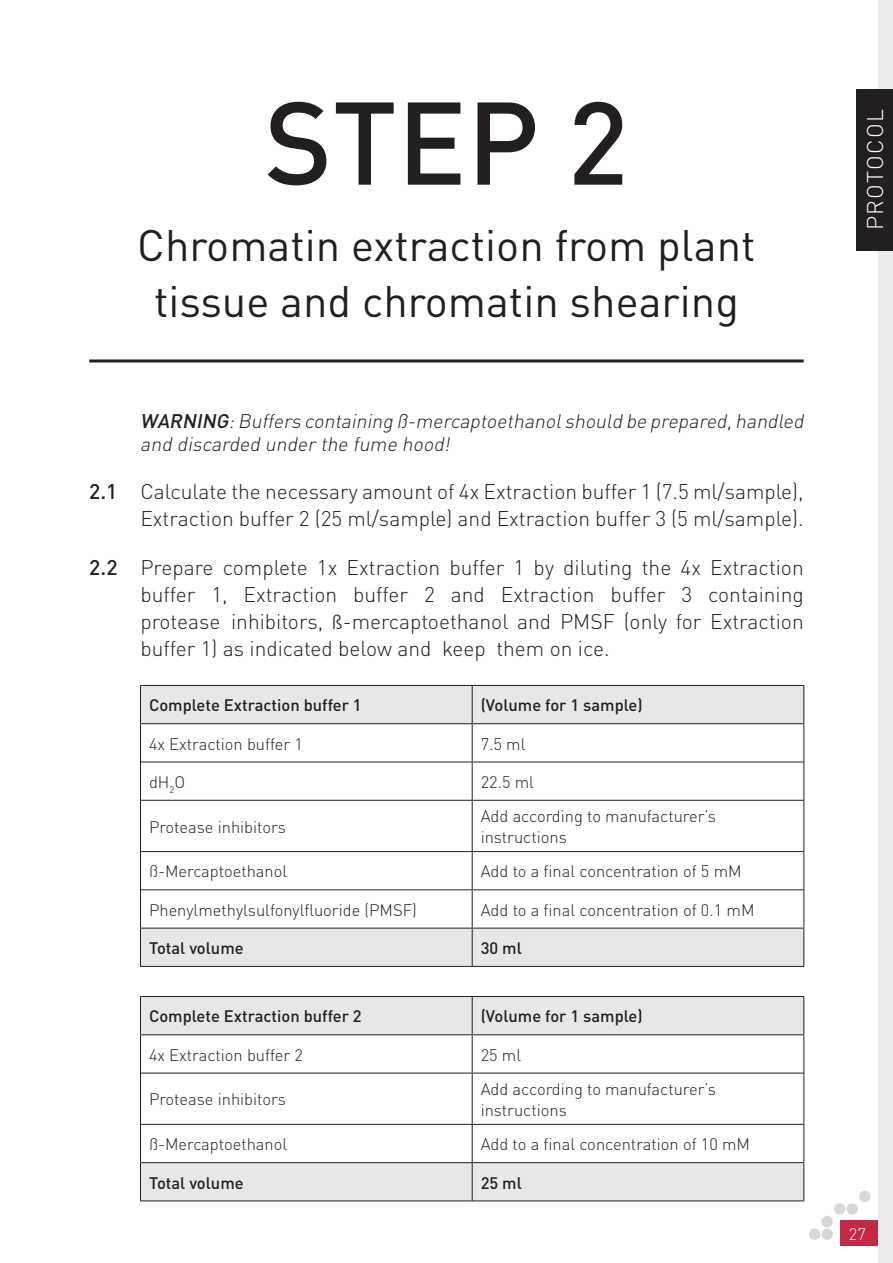
<style>
.page{position:relative;width:893px;height:1263px;background:#fff}
.page>*{position:absolute;margin:0;border:0;box-sizing:border-box;transform-origin:0 0}
.t1{font:500 115.5px "DIN";color:#231f20}
.t2{font:43.5px/55.5px "DIN";color:#231f20;text-align:center}
.t3{font:300 22.5px "DIN";letter-spacing:.06em;color:#fff}
.t4{font:300 21px/27px "DIN";color:#231f20;text-align:right}
.t5{font:italic 300 19.5px/23.4px "DIN";color:#231f20}
.t6{font:300 16.5px/21px "DIN";color:#231f20}
.t7{font:500 16.5px "DIN";color:#231f20}
.t8{font:300 16.5px "DIN";color:#fff}
.s1{font-weight:500}
.s2{font-family:"Calibri"}
</style>
<div class="page">
<div style="left:840px;top:1220px;width:53px;height:26px;background:#c32845"></div>
<div style="left:878px;top:0;width:15px;height:1263px;background:#ececee"></div>
<div style="left:821px;top:1228px;width:12px;height:12px;background:#d6d8d6;border-radius:50%"></div>
<div style="left:809px;top:1228px;width:11px;height:12px;background:#d6d8d6;border-radius:50%"></div>
<div style="left:821px;top:1216px;width:12px;height:11px;background:#d6d8d6;border-radius:50%"></div>
<div style="left:834px;top:1203px;width:11px;height:12px;background:#d6d8d6;border-radius:50%"></div>
<div style="left:847px;top:1203px;width:11px;height:12px;background:#d6d8d6;border-radius:50%"></div>
<div style="left:859px;top:1191px;width:11px;height:11px;background:#d6d8d6;border-radius:50%"></div>
<div style="left:856px;top:89px;width:37px;height:161px;background:#231f20"></div>
<hr style="left:89px;top:359px;width:715px;height:3px;background:#231f20">
<svg style="left:141px;top:686px;width:663px;height:280px"></svg>
<hr style="left:472px;top:686px;width:1px;height:37px;background:#231f20">
<hr style="left:472px;top:928px;width:1px;height:38px;background:#231f20">
<hr style="left:472px;top:724px;width:1px;height:37px;background:#231f20">
<hr style="left:141px;top:761px;width:331px;height:1px;background:#231f20">
<hr style="left:472px;top:761px;width:332px;height:1px;background:#231f20">
<hr style="left:472px;top:762px;width:1px;height:38px;background:#231f20">
<hr style="left:141px;top:800px;width:331px;height:1px;background:#231f20">
<hr style="left:472px;top:800px;width:332px;height:1px;background:#231f20">
<hr style="left:472px;top:801px;width:1px;height:50px;background:#231f20">
<hr style="left:141px;top:851px;width:331px;height:1px;background:#231f20">
<hr style="left:472px;top:851px;width:332px;height:1px;background:#231f20">
<hr style="left:472px;top:852px;width:1px;height:37px;background:#231f20">
<hr style="left:141px;top:889px;width:331px;height:1px;background:#231f20">
<hr style="left:472px;top:889px;width:332px;height:1px;background:#231f20">
<hr style="left:472px;top:890px;width:1px;height:38px;background:#231f20">
<hr style="left:140px;top:685px;width:332px;height:1px;background:#231f20">
<hr style="left:140px;top:686px;width:1px;height:37px;background:#231f20">
<hr style="left:472px;top:685px;width:332px;height:1px;background:#231f20">
<hr style="left:804px;top:686px;width:1px;height:37px;background:#231f20">
<hr style="left:140px;top:928px;width:1px;height:38px;background:#231f20">
<hr style="left:804px;top:928px;width:1px;height:38px;background:#231f20">
<hr style="left:140px;top:966px;width:332px;height:1px;background:#231f20">
<hr style="left:472px;top:966px;width:332px;height:1px;background:#231f20">
<hr style="left:140px;top:724px;width:1px;height:38px;background:#231f20">
<hr style="left:804px;top:724px;width:1px;height:38px;background:#231f20">
<hr style="left:140px;top:762px;width:1px;height:38px;background:#231f20">
<hr style="left:804px;top:762px;width:1px;height:38px;background:#231f20">
<hr style="left:140px;top:800px;width:1px;height:51px;background:#231f20">
<hr style="left:804px;top:800px;width:1px;height:51px;background:#231f20">
<hr style="left:140px;top:851px;width:1px;height:39px;background:#231f20">
<hr style="left:804px;top:851px;width:1px;height:39px;background:#231f20">
<hr style="left:140px;top:890px;width:1px;height:38px;background:#231f20">
<hr style="left:804px;top:890px;width:1px;height:38px;background:#231f20">
<hr style="left:140px;top:928px;width:332px;height:1px;background:#231f20">
<hr style="left:472px;top:928px;width:332px;height:1px;background:#231f20">
<hr style="left:140px;top:723px;width:332px;height:1px;background:#231f20">
<hr style="left:472px;top:723px;width:332px;height:1px;background:#231f20">
<svg style="left:141px;top:997px;width:663px;height:204px"></svg>
<hr style="left:472px;top:997px;width:1px;height:37px;background:#231f20">
<hr style="left:472px;top:1163px;width:1px;height:38px;background:#231f20">
<hr style="left:472px;top:1035px;width:1px;height:38px;background:#231f20">
<hr style="left:141px;top:1073px;width:331px;height:1px;background:#231f20">
<hr style="left:472px;top:1073px;width:332px;height:1px;background:#231f20">
<hr style="left:472px;top:1073px;width:1px;height:51px;background:#231f20">
<hr style="left:141px;top:1124px;width:331px;height:1px;background:#231f20">
<hr style="left:472px;top:1124px;width:332px;height:1px;background:#231f20">
<hr style="left:472px;top:1125px;width:1px;height:37px;background:#231f20">
<hr style="left:140px;top:996px;width:332px;height:1px;background:#231f20">
<hr style="left:140px;top:997px;width:1px;height:37px;background:#231f20">
<hr style="left:472px;top:996px;width:332px;height:1px;background:#231f20">
<hr style="left:804px;top:997px;width:1px;height:37px;background:#231f20">
<hr style="left:140px;top:1163px;width:1px;height:38px;background:#231f20">
<hr style="left:804px;top:1163px;width:1px;height:38px;background:#231f20">
<hr style="left:140px;top:1201px;width:332px;height:1px;background:#231f20">
<hr style="left:472px;top:1201px;width:332px;height:1px;background:#231f20">
<hr style="left:140px;top:1035px;width:1px;height:38px;background:#231f20">
<hr style="left:804px;top:1035px;width:1px;height:38px;background:#231f20">
<hr style="left:140px;top:1073px;width:1px;height:51px;background:#231f20">
<hr style="left:804px;top:1073px;width:1px;height:51px;background:#231f20">
<hr style="left:140px;top:1124px;width:1px;height:38px;background:#231f20">
<hr style="left:804px;top:1124px;width:1px;height:38px;background:#231f20">
<hr style="left:140px;top:1162px;width:332px;height:1px;background:#231f20">
<hr style="left:472px;top:1162px;width:332px;height:1px;background:#231f20">
<hr style="left:140px;top:1034px;width:332px;height:1px;background:#231f20">
<hr style="left:472px;top:1034px;width:332px;height:1px;background:#231f20">
<h1 class="t1" style="left:264px;top:69px;width:366px">STEP 2</h1>
<h2 class="t2" style="left:137px;top:217px;width:620px">Chromatin extraction from plant tissue and chromatin shearing</h2>
<p class="t5" style="left:140px;top:409px;width:669px"><span class="s1">WARNING</span>: Buffers containing ß-mercaptoethanol should be prepared, handled and discarded under the fume hood!</p>
<p class="t4" style="left:89px;top:478px;width:716px"><span class="s1">2.1</span> Calculate the necessary amount of 4x Extraction buffer 1 (7.5 ml/sample),<br>Extraction buffer 2 (25 ml/sample) and Extraction buffer 3 (5 ml/sample).</p>
<p class="t4" style="left:140px;top:553px;width:665px;text-align:justify;text-indent:-51px"><span class="s1">2.2</span> Prepare complete 1x Extraction buffer 1 by diluting the 4x Extraction buffer 1, Extraction buffer 2 and Extraction buffer 3 containing protease inhibitors, <span class="s2">ß</span>-mercaptoethanol and PMSF (only for Extraction buffer 1) as indicated below and keep them on ice.</p>
<p class="t7" style="left:149px;top:695px;width:214px">Complete Extraction buffer 1</p>
<p class="t7" style="left:481px;top:695px;width:163px">(Volume for 1 sample)</p>
<p class="t6" style="left:149px;top:733px;width:155px">4x Extraction buffer 1</p>
<p class="t6" style="left:481px;top:733px;width:46px">7.5 ml</p>
<p class="t6" style="left:149px;top:771px;width:38px">dH<sub>2</sub>O</p>
<p class="t6" style="left:481px;top:771px;width:55px">22.5 ml</p>
<p class="t6" style="left:149px;top:816px;width:138px">Protease inhibitors</p>
<p class="t6" style="left:481px;top:805px;width:237px">Add according to manufacturer’s instructions</p>
<p class="t6" style="left:149px;top:861px;width:140px">ß-Mercaptoethanol</p>
<p class="t6" style="left:481px;top:861px;width:262px">Add to a final concentration of 5 mM</p>
<p class="t6" style="left:149px;top:899px;width:269px">Phenylmethylsulfonylfluoride (PMSF)</p>
<p class="t6" style="left:481px;top:899px;width:275px">Add to a final concentration of 0.1 mM</p>
<p class="t7" style="left:149px;top:937px;width:96px">Total volume</p>
<p class="t7" style="left:481px;top:937px;width:43px">30 ml</p>
<p class="t7" style="left:149px;top:1006px;width:214px">Complete Extraction buffer 2</p>
<p class="t7" style="left:481px;top:1006px;width:163px">(Volume for 1 sample)</p>
<p class="t6" style="left:149px;top:1044px;width:155px">4x Extraction buffer 2</p>
<p class="t6" style="left:481px;top:1044px;width:42px">25 ml</p>
<p class="t6" style="left:149px;top:1089px;width:138px">Protease inhibitors</p>
<p class="t6" style="left:481px;top:1078px;width:237px">Add according to manufacturer’s instructions</p>
<p class="t6" style="left:149px;top:1133px;width:140px">ß-Mercaptoethanol</p>
<p class="t6" style="left:481px;top:1133px;width:271px">Add to a final concentration of 10 mM</p>
<p class="t7" style="left:149px;top:1172px;width:96px">Total volume</p>
<p class="t7" style="left:481px;top:1172px;width:43px">25 ml</p>
<p class="t3" style="left:861px;top:230px;width:123px;rotate:-90deg">PROTOCOL</p>
<p class="t8" style="left:849px;top:1224px;width:19px">27</p>
</div>
